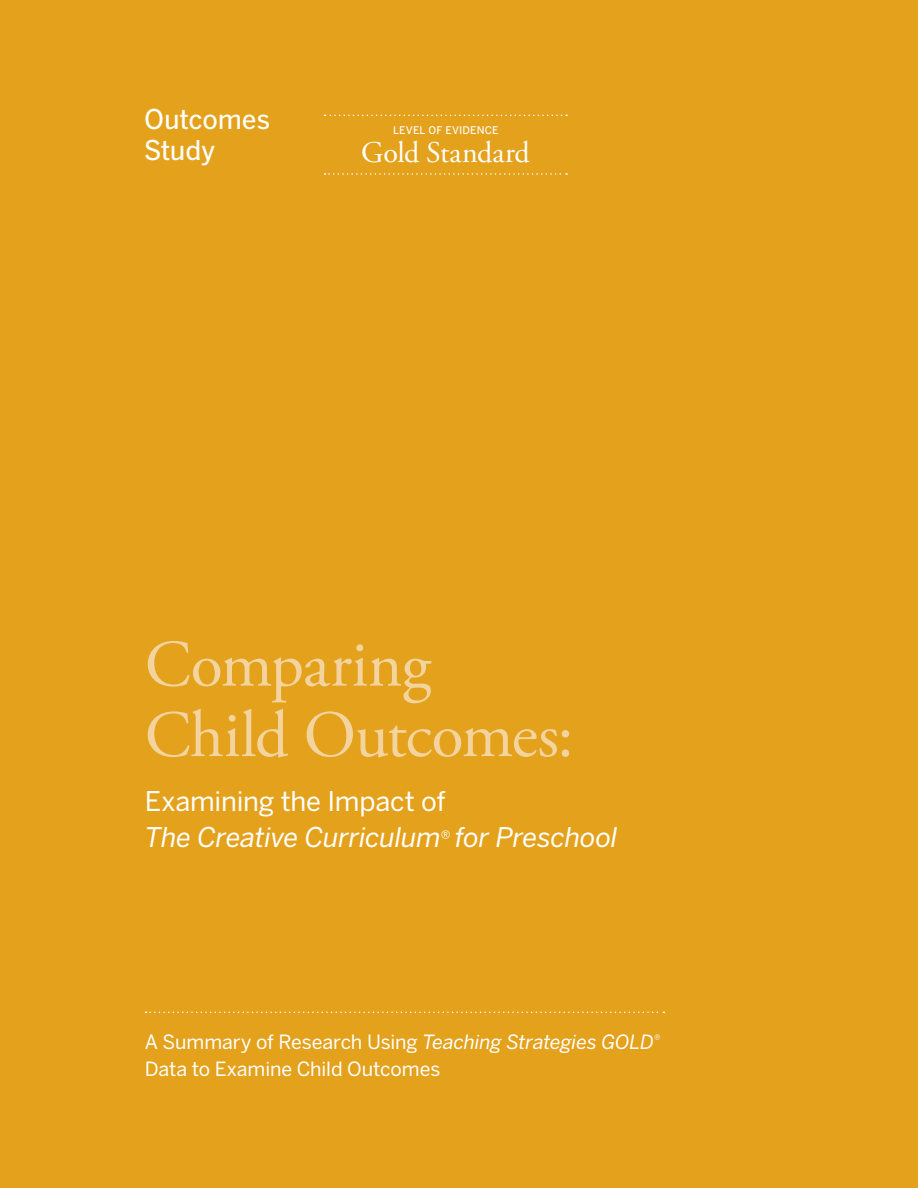
<style>
.page{position:relative;width:918px;height:1188px;background:#e4a11b}
.page>*{position:absolute;margin:0;border:0;box-sizing:border-box;transform-origin:0 0}
.t1{font:66px/70.5px "Adobe Garamond Pro";letter-spacing:-.015em;color:#f3d39e}
.t2{font:30px "Adobe Garamond Pro";letter-spacing:-.01em;color:#fff}
.t3{font:italic 27px/36px "Benton Sans";letter-spacing:-.01em;color:#fff}
.t4{font:500 27px/31.5px "Benton Gothic";letter-spacing:-.005em;color:#fff}
.t5{font:19.5px/27px "Benton Sans";letter-spacing:-.005em;color:#fff}
.t6{font:500 10.5px "Benton Gothic";letter-spacing:.01em;color:#fff}
.s1{font-style:normal}
.s2{font-style:normal;font-size:18px}
.s3{font-style:italic}
</style>
<div class="page">
<svg style="left:324px;top:115px;width:243px;height:60px"></svg>
<div style="left:563px;top:117px;width:7px;height:55px;background:#e4a11b"></div>
<div style="left:320px;top:117px;width:7px;height:55px;background:#e4a11b"></div>
<svg style="left:146px;top:1012px;width:518px;height:1px"></svg>
<h3 class="t4" style="left:144px;top:103px;width:128px">Outcomes<br>Study</h3>
<p class="t6" style="left:393px;top:124px;width:107px">LEVEL OF EVIDENCE</p>
<h2 class="t2" style="left:361px;top:135px;width:170px">Gold Standard</h2>
<h1 class="t1" style="left:145px;top:632px;width:430px">Comparing<br>Child Outcomes:</h1>
<h3 class="t3" style="left:145px;top:783px;width:474px"><span class="s1">Examining the Impact of<br></span>The Creative Curriculum<span class="s2">®</span> for Preschool</h3>
<p class="t5" style="left:145px;top:1029px;width:517px">A Summary of Research Using <span class="s3">Teaching Strategies GOLD</span><sup>®<br></sup>Data to Examine Child Outcomes</p>
</div>
